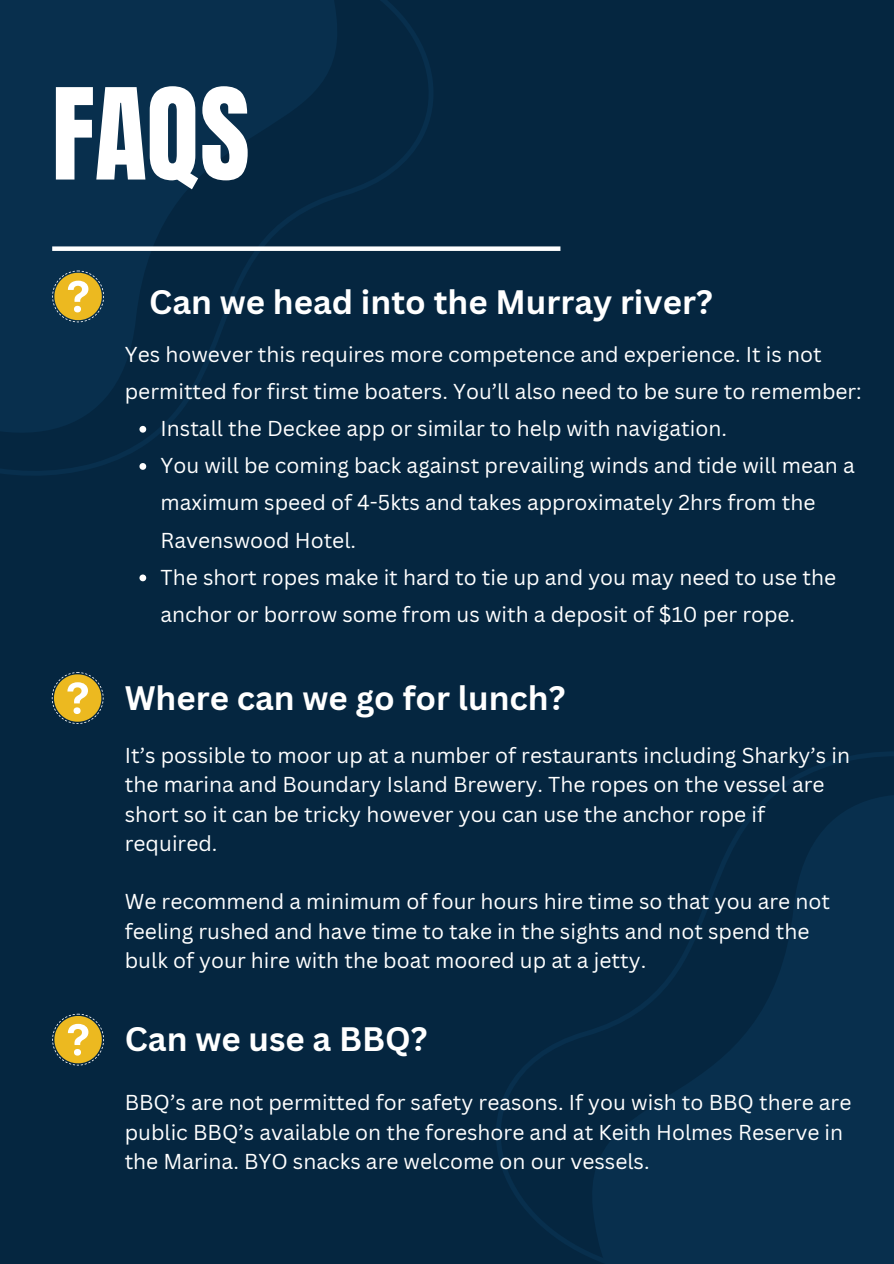
<style>
.page{position:relative;width:894px;height:1264px;background:#fff}
.page>*{position:absolute;margin:0;border:0;box-sizing:border-box;transform-origin:0 0}
.t1{font:107.55px "Anton";color:#fff}
.t2{font:700 33px "Canva Sans";color:#fff}
.t3{font:21px/29.2px "Canva Sans";color:#fff}
</style>
<div class="page">
<div style="left:0;top:0;width:893px;height:1263px;background:#052640"></div>
<svg style="left:0;top:0;width:433px;height:475px"></svg>
<div style="left:52px;top:246px;width:508px;height:5px;background:#fff"></div>
<svg style="left:496px;top:752px;width:397px;height:511px"></svg>
<svg style="left:52px;top:270px;width:52px;height:52px"></svg>
<svg style="left:139px;top:426px;width:7px;height:6px"></svg>
<svg style="left:139px;top:463px;width:7px;height:7px"></svg>
<svg style="left:139px;top:574px;width:7px;height:7px"></svg>
<svg style="left:52px;top:672px;width:51px;height:52px"></svg>
<svg style="left:52px;top:1013px;width:52px;height:52px"></svg>
<p class="t1" style="left:52px;top:57px;width:199px">FAQS</p>
<h2 class="t2" style="left:149px;top:279px;width:564px">Can we head into the Murray river?</h2>
<p class="t3" style="left:125px;top:335px;width:738px;line-height:37.2px">Yes however this requires more competence and experience. It is not permitted for first time boaters. You’ll also need to be sure to remember:</p>
<p class="t3" style="left:160px;top:413px;width:567px">Install the Deckee app or similar to help with navigation.</p>
<h1 class="t3" style="left:160px;top:446px;width:695px;line-height:37.2px">You will be coming back against prevailing winds and tide will mean a maximum speed of 4-5kts and takes approximately 2hrs from the<br>Ravenswood Hotel.</h1>
<p class="t3" style="left:160px;top:558px;width:677px;line-height:37.2px">The short ropes make it hard to tie up and you may need to use the anchor or borrow some from us with a deposit of $10 per rope.</p>
<p class="t2" style="left:125px;top:674px;width:442px">Where can we go for lunch?</p>
<p class="t3" style="left:125px;top:740px;width:726px">It’s possible to moor up at a number of restaurants including Sharky’s in the marina and Boundary Island Brewery. The ropes on the vessel are short so it can be tricky however you can use the anchor rope if required.</p>
<p class="t3" style="left:125px;top:886px;width:706px">We recommend a minimum of four hours hire time so that you are not feeling rushed and have time to take in the sights and not spend the bulk of your hire with the boat moored up at a jetty.</p>
<p class="t2" style="left:125px;top:1016px;width:304px">Can we use a BBQ?</p>
<p class="t3" style="left:125px;top:1087px;width:728px">BBQ’s are not permitted for safety reasons. If you wish to BBQ there are public BBQ’s available on the foreshore and at Keith Holmes Reserve in the Marina. BYO snacks are welcome on our vessels.</p>
</div>
